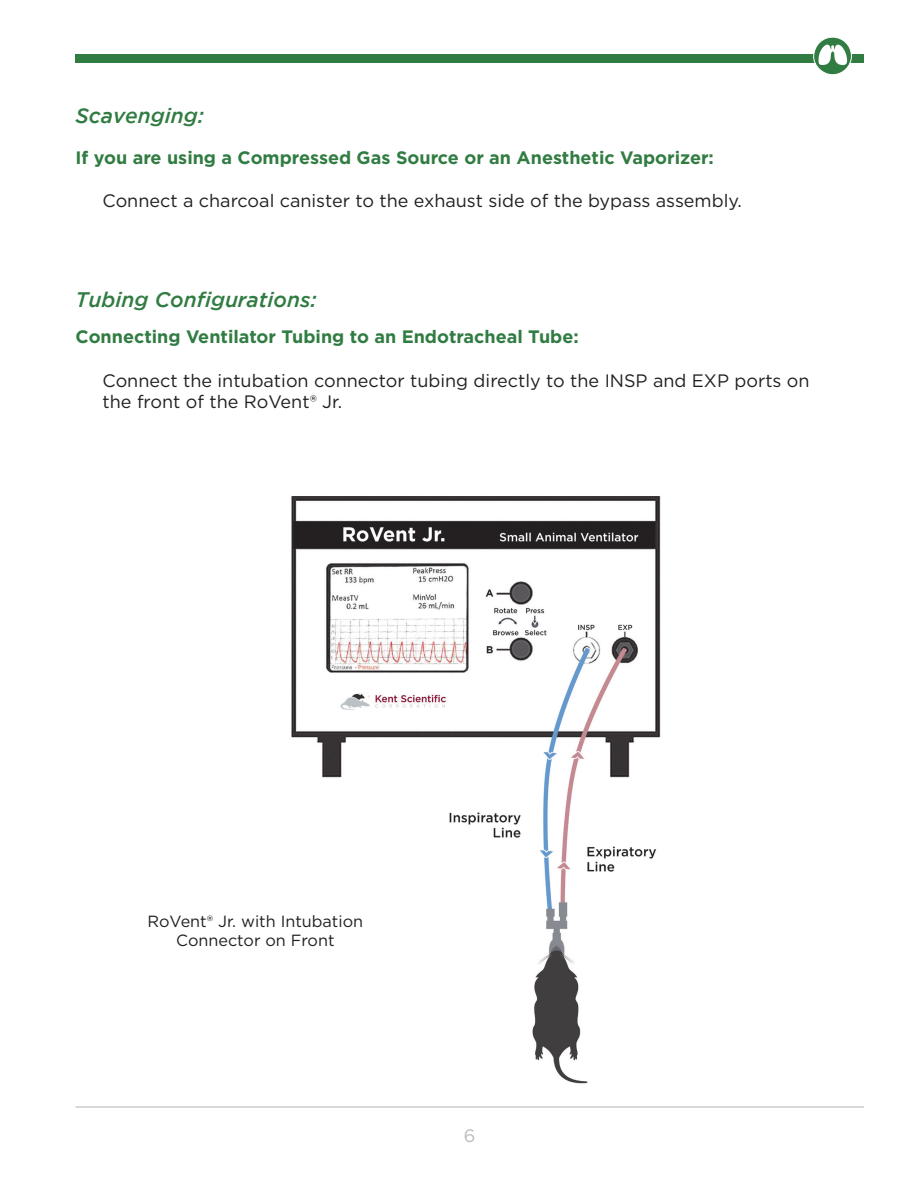
<style>
.page{position:relative;width:918px;height:1188px;background:#fff}
.page>*{position:absolute;margin:0;border:0;box-sizing:border-box;transform-origin:0 0}
.t1{font:italic 500 21px "Gotham";color:#317c42}
.t2{font:18px "Gotham";color:#231f20}
.t3{font:700 18px "Gotham";color:#317c42}
.t4{font:18px "Gotham";color:#bdbbbb}
.t5{font:16.2px "Gotham";color:#231f20}
</style>
<div class="page">
<hr style="left:76px;top:1106px;width:788px;height:2px;background:#bdbbbb">
<div style="left:76px;top:54px;width:788px;height:9px;background:#317c42"></div>
<svg style="left:813px;top:37px;width:39px;height:38px"></svg>
<img style="left:291px;top:496px;width:370px;height:588px">
<p class="t1" style="left:76px;top:104px;width:130px">Scavenging:</p>
<p class="t3" style="left:76px;top:146px;width:640px">If you are using a Compressed Gas Source or an Anesthetic Vaporizer:</p>
<p class="t2" style="left:103px;top:190px;width:641px">Connect a charcoal canister to the exhaust side of the bypass assembly.</p>
<p class="t1" style="left:76px;top:288px;width:243px">Tubing Configurations:</p>
<p class="t3" style="left:76px;top:325px;width:505px">Connecting Ventilator Tubing to an Endotracheal Tube:</p>
<p class="t2" style="left:103px;top:369px;width:709px">Connect the intubation connector tubing directly to the INSP and EXP ports on</p>
<p class="t2" style="left:103px;top:390px;width:241px">the front of the RoVent® Jr.</p>
<p class="t5" style="left:148px;top:911px;width:217px">RoVent® Jr. with Intubation</p>
<p class="t5" style="left:176px;top:930px;width:160px">Connector on Front</p>
<p class="t4" style="left:464px;top:1124px;width:13px">6</p>
</div>
